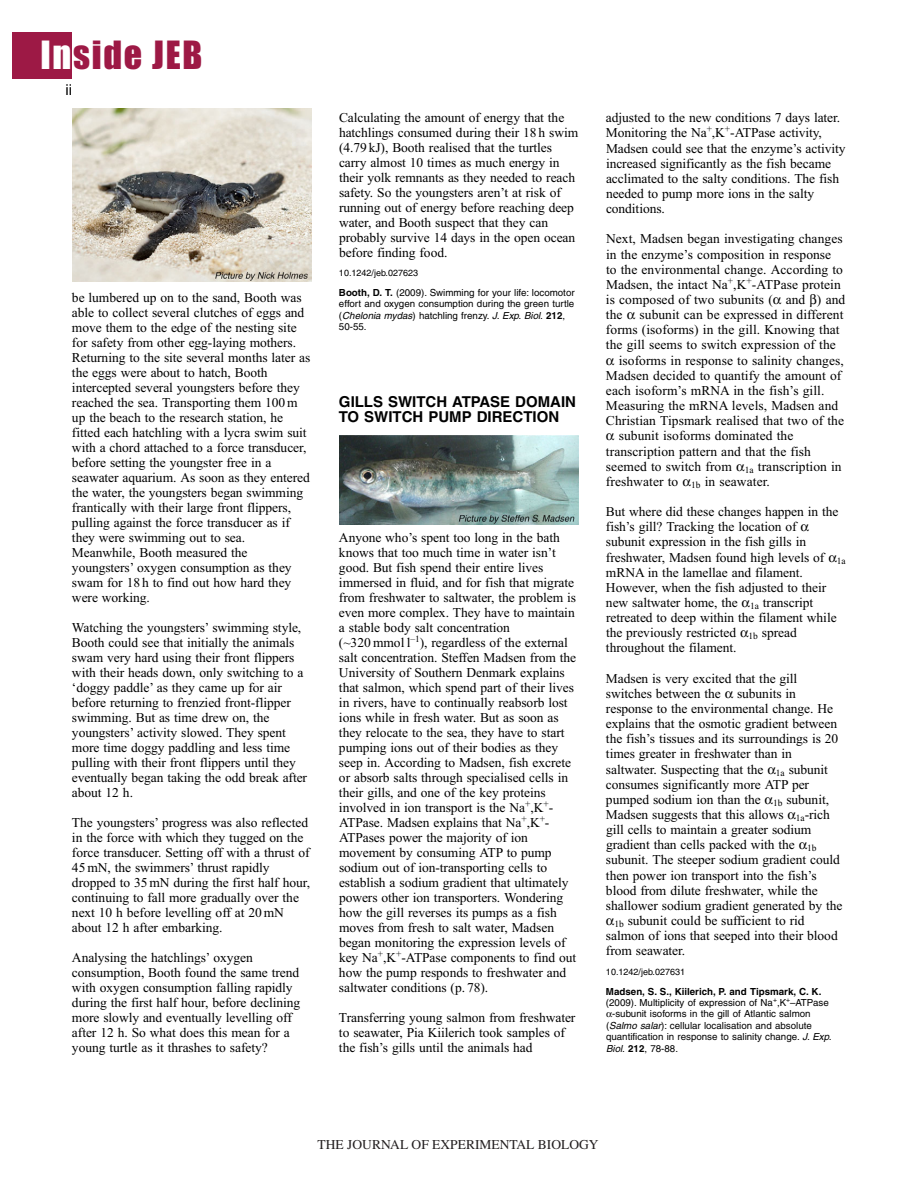
<style>
.page{position:relative;width:918px;height:1188px;background:#fff}
.page>*{position:absolute;margin:0;border:0;box-sizing:border-box;transform-origin:0 0}
.t1{font:36px "Impact";letter-spacing:.05em;color:#9d1945}
.t2{font:700 15px/15px "Helvetica";color:#000}
.t3{font:15px "Helvetica";color:#000}
.t4{font:13.5px/15px "Times New Roman";letter-spacing:-.005em;color:#000}
.t5{font:13.5px "Times";color:#231f20}
.t6{font:9.75px/11.2px "Helvetica";color:#000}
.t7{font:700 9.75px "Helvetica";color:#000}
.t8{font:9px "Helvetica";color:#000}
.s1{color:#fff}
.s2{font-weight:700}
.s3{font-style:italic}
</style>
<div class="page">
<div style="left:12px;top:32px;width:60px;height:46px;background:#9d1945"></div>
<img style="left:72px;top:108px;width:240px;height:173px">
<div style="left:339px;top:435px;width:240px;height:92px;background:linear-gradient(to right,#fff,#fff)"></div>
<img style="left:339px;top:435px;width:239px;height:89px">
<h1 class="t1" style="left:40px;top:44px;width:163px"><span class="s1">In</span>side JEB</h1>
<p class="t3" style="left:66px;top:84px;width:8px">ii</p>
<p class="t4" style="left:72px;top:292px;width:240px">be lumbered up on to the sand, Booth was able to collect several clutches of eggs and move them to the edge of the nesting site for safety from other egg-laying mothers.<br>Returning to the site several months later as the eggs were about to hatch, Booth intercepted several youngsters before they reached the sea. Transporting them 100 m up the beach to the research station, he fitted each hatchling with a lycra swim suit with a chord attached to a force transducer, before setting the youngster free in a seawater aquarium. As soon as they entered the water, the youngsters began swimming frantically with their large front flippers, pulling against the force transducer as if they were swimming out to sea.<br>Meanwhile, Booth measured the youngsters’ oxygen consumption as they swam for 18 h to find out how hard they were working.</p>
<p class="t4" style="left:72px;top:621px;width:237px">Watching the youngsters’ swimming style, Booth could see that initially the animals swam very hard using their front flippers with their heads down, only switching to a ‘doggy paddle’ as they came up for air before returning to frenzied front-flipper swimming. But as time drew on, the youngsters’ activity slowed. They spent more time doggy paddling and less time pulling with their front flippers until they eventually began taking the odd break after about 12 h.</p>
<p class="t4" style="left:72px;top:816px;width:240px">The youngsters’ progress was also reflected in the force with which they tugged on the force transducer. Setting off with a thrust of 45 mN, the swimmers’ thrust rapidly dropped to 35 mN during the first half hour, continuing to fall more gradually over the next 10 h before levelling off at 20 mN about 12 h after embarking.</p>
<p class="t4" style="left:72px;top:951px;width:230px">Analysing the hatchlings’ oxygen consumption, Booth found the same trend with oxygen consumption falling rapidly during the first half hour, before declining more slowly and eventually levelling off after 12 h. So what does this mean for a young turtle as it thrashes to safety?</p>
<p class="t4" style="left:339px;top:111px;width:241px">Calculating the amount of energy that the hatchlings consumed during their 18 h swim (4.79 kJ), Booth realised that the turtles carry almost 10 times as much energy in their yolk remnants as they needed to reach safety. So the youngsters aren’t at risk of running out of energy before reaching deep water, and Booth suspect that they can probably survive 14 days in the open ocean before finding food.</p>
<p class="t8" style="left:339px;top:270px;width:81px">10.1242/jeb.027623</p>
<p class="t6" style="left:339px;top:288px;width:237px"><span class="s2">Booth, D. T.</span> (2009). Swimming for your life: locomotor effort and oxygen consumption during the green turtle (<span class="s3">Chelonia mydas</span>) hatchling frenzy. <span class="s3">J. Exp. Biol.</span> <span class="s2">212</span>, 50-55.</p>
<p class="t2" style="left:339px;top:396px;width:239px">GILLS SWITCH ATPASE DOMAIN<br>TO SWITCH PUMP DIRECTION</p>
<p class="t4" style="left:339px;top:532px;width:239px">Anyone who’s spent too long in the bath knows that too much time in water isn’t good. But fish spend their entire lives immersed in fluid, and for fish that migrate from freshwater to saltwater, the problem is even more complex. They have to maintain a stable body salt concentration<br>(~320 mmol l<sup>–1</sup>), regardless of the external salt concentration. Steffen Madsen from the University of Southern Denmark explains that salmon, which spend part of their lives in rivers, have to continually reabsorb lost ions while in fresh water. But as soon as they relocate to the sea, they have to start pumping ions out of their bodies as they seep in. According to Madsen, fish excrete or absorb salts through specialised cells in their gills, and one of the key proteins involved in ion transport is the Na<sup>+</sup>,K<sup>+</sup>- ATPase. Madsen explains that Na<sup>+</sup>,K<sup>+</sup>- ATPases power the majority of ion movement by consuming ATP to pump sodium out of ion-transporting cells to establish a sodium gradient that ultimately powers other ion transporters. Wondering how the gill reverses its pumps as a fish moves from fresh to salt water, Madsen began monitoring the expression levels of key Na<sup>+</sup>,K<sup>+</sup>-ATPase components to find out how the pump responds to freshwater and saltwater conditions (p. 78).</p>
<p class="t4" style="left:339px;top:1012px;width:238px">Transferring young salmon from freshwater to seawater, Pia Kiilerich took samples of the fish’s gills until the animals had</p>
<p class="t4" style="left:606px;top:111px;width:241px">adjusted to the new conditions 7 days later.<br>Monitoring the Na<sup>+</sup>,K<sup>+</sup>-ATPase activity, Madsen could see that the enzyme’s activity increased significantly as the fish became acclimated to the salty conditions. The fish needed to pump more ions in the salty conditions.</p>
<p class="t4" style="left:606px;top:233px;width:241px">Next, Madsen began investigating changes in the enzyme’s composition in response<br>to the environmental change. According to Madsen, the intact Na<sup>+</sup>,K<sup>+</sup>-ATPase protein is composed of two subunits ( and ) and the</p>
<p class="t4" style="left:640px;top:308px;width:205px">subunit can be expressed in different</p>
<p class="t4" style="left:606px;top:324px;width:235px">forms (isoforms) in the gill. Knowing that</p>
<p class="t4" style="left:606px;top:339px;width:231px">the gill seems to switch expression of the</p>
<p class="t4" style="left:619px;top:354px;width:227px">isoforms in response to salinity changes,</p>
<p class="t4" style="left:606px;top:369px;width:237px">Madsen decided to quantify the amount of</p>
<p class="t4" style="left:606px;top:384px;width:220px">each isoform’s mRNA in the fish’s gill.</p>
<p class="t4" style="left:606px;top:399px;width:234px">Measuring the mRNA levels, Madsen and</p>
<p class="t4" style="left:606px;top:415px;width:240px">Christian Tipsmark realised that two of the</p>
<p class="t4" style="left:619px;top:430px;width:176px">subunit isoforms dominated the</p>
<p class="t4" style="left:606px;top:445px;width:207px">transcription pattern and that the fish</p>
<p class="t4" style="left:606px;top:460px;width:237px">seemed to switch from <sub>1a</sub> transcription in</p>
<p class="t4" style="left:606px;top:475px;width:165px">freshwater to <sub>1b</sub> in seawater.</p>
<p class="t4" style="left:606px;top:505px;width:241px">But where did these changes happen in the fish’s gill? Tracking the location of<br>subunit expression in the fish gills in freshwater, Madsen found high levels of <sub>1a </sub>mRNA in the lamellae and filament.<br>However, when the fish adjusted to their new saltwater home, the <sub>1a</sub> transcript retreated to deep within the filament while the previously restricted <sub>1b</sub> spread throughout the filament.</p>
<p class="t4" style="left:606px;top:672px;width:193px">Madsen is very excited that the gill</p>
<p class="t4" style="left:606px;top:687px;width:191px">switches between the subunits in</p>
<p class="t4" style="left:606px;top:702px;width:229px">response to the environmental change. He</p>
<p class="t4" style="left:606px;top:717px;width:233px">explains that the osmotic gradient between</p>
<p class="t4" style="left:606px;top:733px;width:234px">the fish’s tissues and its surroundings is 20</p>
<p class="t4" style="left:606px;top:748px;width:187px">times greater in freshwater than in</p>
<p class="t4" style="left:606px;top:763px;width:224px">saltwater. Suspecting that the <sub>1a</sub> subunit</p>
<p class="t4" style="left:606px;top:778px;width:205px">consumes significantly more ATP per</p>
<p class="t4" style="left:606px;top:793px;width:225px">pumped sodium ion than the <sub>1b</sub> subunit,</p>
<p class="t4" style="left:606px;top:808px;width:225px">Madsen suggests that this allows <sub>1a</sub>-rich</p>
<p class="t4" style="left:606px;top:823px;width:207px">gill cells to maintain a greater sodium</p>
<p class="t4" style="left:606px;top:839px;width:212px">gradient than cells packed with the <sub>1b</sub></p>
<p class="t4" style="left:606px;top:854px;width:235px">subunit. The steeper sodium gradient could</p>
<p class="t4" style="left:606px;top:869px;width:212px">then power ion transport into the fish’s</p>
<p class="t4" style="left:606px;top:884px;width:213px">blood from dilute freshwater, while the</p>
<p class="t4" style="left:606px;top:899px;width:238px">shallower sodium gradient generated by the</p>
<p class="t4" style="left:614px;top:914px;width:192px"><sub>1b</sub> subunit could be sufficient to rid</p>
<p class="t4" style="left:606px;top:930px;width:233px">salmon of ions that seeped into their blood</p>
<p class="t4" style="left:606px;top:945px;width:81px">from seawater.</p>
<p class="t8" style="left:606px;top:968px;width:81px">10.1242/jeb.027631</p>
<p class="t7" style="left:606px;top:988px;width:217px">Madsen, S. S., Kiilerich, P. and Tipsmark, C. K.</p>
<p class="t6" style="left:606px;top:998px;width:224px">(2009). Multiplicity of expression of Na<sup>+</sup>,K<sup>+</sup>–ATPase</p>
<p class="t6" style="left:612px;top:1009px;width:200px">-subunit isoforms in the gill of Atlantic salmon</p>
<p class="t6" style="left:606px;top:1021px;width:207px">(<span class="s3">Salmo salar</span>): cellular localisation and absolute</p>
<p class="t6" style="left:606px;top:1032px;width:229px">quantification in response to salinity change. <span class="s3">J. Exp.</span></p>
<p class="t6" style="left:606px;top:1043px;width:74px"><span class="s3">Biol.</span> <span class="s2">212</span>, 78-88.</p>
<p class="t5" style="left:318px;top:1137px;width:282px">THE JOURNAL OF EXPERIMENTAL BIOLOGY</p>
</div>
